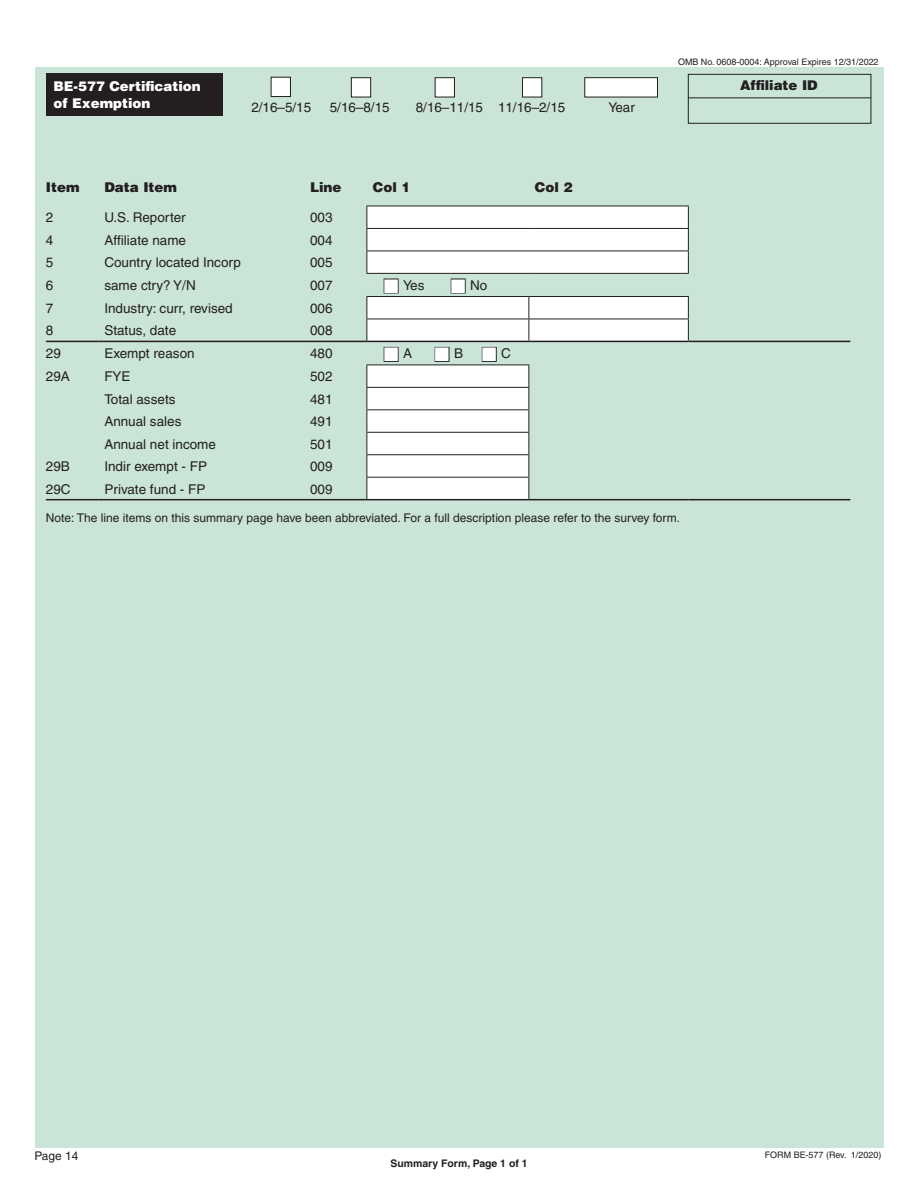
<style>
.page{position:relative;width:918px;height:1188px;background:#fff}
.page>*{position:absolute;margin:0;border:0;box-sizing:border-box;transform-origin:0 0}
.t1{font:13.5px "Helvetica";color:#231f20}
.t2{font:900 13.5px "Helvetica";color:#231f20}
.t3{font:900 13.5px "Helvetica";color:#fff}
.t4{font:12px "Helvetica";color:#231f20}
.t5{font:700 10.5px "Helvetica";color:#231f20}
.t6{font:9px "Helvetica";color:#231f20}
.s1{color:#fff}
</style>
<div class="page">
<div style="left:35px;top:68px;width:848px;height:1080px;background:#cae5d7"></div>
<svg style="left:367px;top:207px;width:321px;height:292px;fill:#fff"></svg>
<hr style="left:46px;top:499px;width:52px;height:1px;background:#231f20">
<hr style="left:98px;top:499px;width:206px;height:1px;background:#231f20">
<hr style="left:304px;top:499px;width:63px;height:1px;background:#231f20">
<hr style="left:688px;top:499px;width:162px;height:1px;background:#231f20">
<hr style="left:366px;top:365px;width:163px;height:1px;background:#231f20">
<hr style="left:366px;top:387px;width:163px;height:1px;background:#231f20">
<hr style="left:366px;top:409px;width:163px;height:1px;background:#231f20">
<hr style="left:366px;top:432px;width:163px;height:1px;background:#231f20">
<hr style="left:366px;top:454px;width:163px;height:1px;background:#231f20">
<hr style="left:366px;top:477px;width:163px;height:1px;background:#231f20">
<svg style="left:366px;top:365px;width:1px;height:134px"></svg>
<hr style="left:367px;top:499px;width:162px;height:1px;background:#231f20">
<svg style="left:528px;top:365px;width:1px;height:134px"></svg>
<hr style="left:366px;top:319px;width:163px;height:1px;background:#231f20">
<svg style="left:366px;top:297px;width:1px;height:44px"></svg>
<hr style="left:529px;top:319px;width:160px;height:1px;background:#231f20">
<svg style="left:528px;top:297px;width:1px;height:44px"></svg>
<svg style="left:688px;top:297px;width:1px;height:44px"></svg>
<hr style="left:46px;top:341px;width:52px;height:1px;background:#231f20">
<hr style="left:98px;top:341px;width:206px;height:1px;background:#231f20">
<hr style="left:304px;top:341px;width:63px;height:1px;background:#231f20">
<hr style="left:367px;top:341px;width:162px;height:1px;background:#231f20">
<hr style="left:529px;top:341px;width:159px;height:1px;background:#231f20">
<hr style="left:688px;top:341px;width:162px;height:1px;background:#231f20">
<hr style="left:366px;top:206px;width:163px;height:1px;background:#231f20">
<hr style="left:529px;top:206px;width:160px;height:1px;background:#231f20">
<hr style="left:366px;top:228px;width:163px;height:1px;background:#231f20">
<hr style="left:529px;top:228px;width:160px;height:1px;background:#231f20">
<hr style="left:366px;top:251px;width:163px;height:1px;background:#231f20">
<svg style="left:366px;top:206px;width:1px;height:67px"></svg>
<hr style="left:529px;top:251px;width:160px;height:1px;background:#231f20">
<svg style="left:688px;top:206px;width:1px;height:67px"></svg>
<hr style="left:366px;top:273px;width:163px;height:1px;background:#231f20">
<hr style="left:529px;top:273px;width:160px;height:1px;background:#231f20">
<hr style="left:366px;top:296px;width:163px;height:1px;background:#231f20">
<hr style="left:529px;top:296px;width:160px;height:1px;background:#231f20">
<hr style="left:529px;top:499px;width:159px;height:1px;background:#231f20">
<div style="left:384px;top:278px;width:15px;height:15px;border:2px solid #231f20"></div>
<div style="left:451px;top:278px;width:15px;height:15px;border:2px solid #231f20"></div>
<div style="left:384px;top:347px;width:15px;height:15px;border:2px solid #231f20"></div>
<div style="left:435px;top:347px;width:15px;height:15px;border:2px solid #231f20"></div>
<div style="left:482px;top:347px;width:15px;height:15px;border:2px solid #231f20"></div>
<div style="left:47px;top:73px;width:176px;height:43px;background:#231f20"></div>
<hr style="left:688px;top:97px;width:183px;height:1px;background:#231f20">
<div style="left:688px;top:74px;width:183px;height:50px;border:1px solid #231f20"></div>
<svg style="left:270px;top:76px;width:21px;height:21px"></svg>
<svg style="left:351px;top:77px;width:20px;height:21px"></svg>
<svg style="left:434px;top:77px;width:21px;height:21px"></svg>
<svg style="left:522px;top:77px;width:21px;height:21px"></svg>
<svg style="left:584px;top:77px;width:74px;height:21px;background:#e3e3e3"></svg>
<p class="t3" style="left:53px;top:78px;width:149px">BE-577 Certification</p>
<p class="t3" style="left:53px;top:94px;width:99px">of Exemption</p>
<p class="t1" style="left:251px;top:100px;width:61px">2/16–5/15</p>
<p class="t1" style="left:330px;top:100px;width:61px">5/16–8/15</p>
<p class="t1" style="left:416px;top:100px;width:151px">8/16–11/15 11/16–2/15</p>
<p class="t1" style="left:608px;top:100px;width:28px">Year</p>
<p class="t6" style="left:678px;top:57px;width:202px">OMB No. 0608-0004: Approval Expires 12/31/2022</p>
<p class="t2" style="left:740px;top:76px;width:79px">Affiliate ID</p>
<p class="t2" style="left:46px;top:179px;width:35px">Item</p>
<p class="t2" style="left:104px;top:179px;width:74px">Data Item</p>
<p class="t2" style="left:310px;top:179px;width:33px">Line</p>
<p class="t2" style="left:373px;top:179px;width:39px">Col 1</p>
<p class="t2" style="left:535px;top:179px;width:39px">Col 2</p>
<p class="t1" style="left:46px;top:210px;width:9px">2</p>
<p class="t1" style="left:104px;top:210px;width:83px">U.S. Reporter</p>
<p class="t1" style="left:310px;top:210px;width:24px">003</p>
<p class="t1" style="left:46px;top:232px;width:9px">4</p>
<p class="t1" style="left:104px;top:232px;width:83px">Affiliate name</p>
<p class="t1" style="left:310px;top:232px;width:24px">004</p>
<p class="t1" style="left:46px;top:255px;width:9px">5</p>
<p class="t1" style="left:104px;top:255px;width:138px">Country located Incorp</p>
<p class="t1" style="left:310px;top:255px;width:24px">005</p>
<p class="t1" style="left:46px;top:277px;width:9px">6</p>
<p class="t1" style="left:104px;top:277px;width:93px">same ctry? Y/N</p>
<p class="t1" style="left:310px;top:277px;width:24px">007</p>
<p class="t1" style="left:384px;top:277px;width:42px"><span class="s1">■</span> Yes</p>
<p class="t1" style="left:451px;top:277px;width:38px"><span class="s1">■</span> No</p>
<p class="t1" style="left:46px;top:300px;width:9px">7</p>
<p class="t1" style="left:104px;top:300px;width:130px">Industry: curr, revised</p>
<p class="t1" style="left:310px;top:300px;width:24px">006</p>
<p class="t1" style="left:46px;top:323px;width:9px">8</p>
<p class="t1" style="left:104px;top:323px;width:73px">Status, date</p>
<p class="t1" style="left:310px;top:323px;width:24px">008</p>
<p class="t1" style="left:46px;top:345px;width:17px">29</p>
<p class="t1" style="left:104px;top:345px;width:92px">Exempt reason</p>
<p class="t1" style="left:310px;top:345px;width:24px">480</p>
<p class="t1" style="left:384px;top:346px;width:129px"><span class="s1">■</span>A <span class="s1">■</span>B <span class="s1">■</span>C</p>
<p class="t1" style="left:46px;top:369px;width:26px">29A</p>
<p class="t1" style="left:104px;top:369px;width:28px">FYE</p>
<p class="t1" style="left:310px;top:369px;width:24px">502</p>
<p class="t1" style="left:104px;top:391px;width:73px">Total assets</p>
<p class="t1" style="left:310px;top:391px;width:24px">481</p>
<p class="t1" style="left:104px;top:414px;width:79px">Annual sales</p>
<p class="t1" style="left:310px;top:414px;width:24px">491</p>
<p class="t1" style="left:104px;top:436px;width:113px">Annual net income</p>
<p class="t1" style="left:310px;top:436px;width:24px">501</p>
<p class="t1" style="left:46px;top:459px;width:26px">29B</p>
<p class="t1" style="left:104px;top:459px;width:104px">Indir exempt - FP</p>
<p class="t1" style="left:310px;top:459px;width:24px">009</p>
<p class="t1" style="left:46px;top:481px;width:26px">29C</p>
<p class="t1" style="left:104px;top:481px;width:103px">Private fund - FP</p>
<p class="t1" style="left:310px;top:481px;width:24px">009</p>
<p class="t4" style="left:46px;top:511px;width:636px">Note: The line items on this summary page have been abbreviated. For a full description please refer to the survey form.</p>
<p class="t4" style="left:34px;top:1149px;width:46px">Page 14</p>
<p class="t6" style="left:765px;top:1150px;width:118px">FORM BE-577 (Rev. 1/2020)</p>
<p class="t5" style="left:391px;top:1156px;width:139px">Summary Form, Page 1 of 1</p>
</div>
